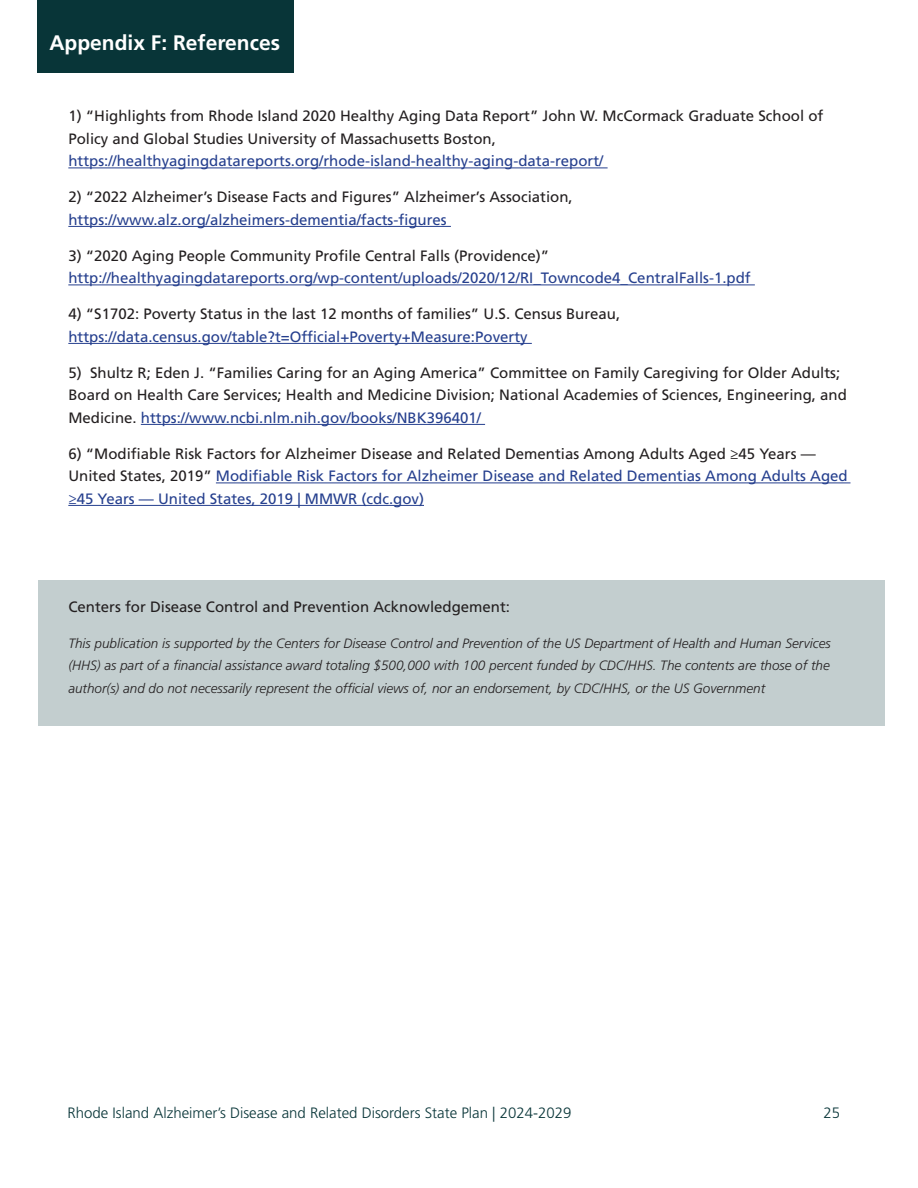
<style>
.page{position:relative;width:918px;height:1188px;background:#fff}
.page>*{position:absolute;margin:0;border:0;box-sizing:border-box;transform-origin:0 0}
.t1{font:700 21px "Frutiger LT Std";color:#fff}
.t2{font:15px/22.5px "Frutiger LT Std";color:#231f20}
.t3{font:15px/22.5px "Frutiger LT Std";color:#253f8e}
.t4{font:300 15px "Frutiger LT Std";color:#083538}
.t5{font:italic 300 13.5px/22.5px "Frutiger LT Std";color:#231f20;text-align:justify}
.s1{color:#253f8e}
.s2{color:#231f20}
</style>
<div class="page">
<div style="left:38px;top:0;width:256px;height:72px;background:#083538"></div>
<div style="left:38px;top:580px;width:847px;height:146px;background:#c3cecf"></div>
<hr style="left:68px;top:168px;width:540px;height:1px;background:#253f8e">
<hr style="left:68px;top:226px;width:383px;height:1px;background:#253f8e">
<hr style="left:68px;top:285px;width:687px;height:1px;background:#253f8e">
<hr style="left:68px;top:343px;width:464px;height:1px;background:#253f8e">
<hr style="left:141px;top:424px;width:344px;height:1px;background:#253f8e">
<hr style="left:216px;top:483px;width:635px;height:1px;background:#253f8e">
<hr style="left:68px;top:505px;width:356px;height:1px;background:#253f8e">
<p class="t1" style="left:49px;top:31px;width:232px">Appendix F: References</p>
<p class="t2" style="left:68px;top:105px;width:757px">1) “Highlights from Rhode Island 2020 Healthy Aging Data Report” John W. McCormack Graduate School of<br>Policy and Global Studies University of Massachusetts Boston, <span class="s1">https://healthyagingdatareports.org/rhode-island-healthy-aging-data-report/</span></p>
<p class="t2" style="left:68px;top:186px;width:506px">2) “2022 Alzheimer’s Disease Facts and Figures” Alzheimer’s Association, <span class="s1">https://www.alz.org/alzheimers-dementia/facts-figures</span></p>
<p class="t3" style="left:68px;top:245px;width:684px"><span class="s2">3) “2020 Aging People Community Profile Central Falls (Providence)” </span>http://healthyagingdatareports.org/wp-content/uploads/2020/12/RI_Towncode4_CentralFalls-1.pdf</p>
<p class="t2" style="left:68px;top:303px;width:553px">4) “S1702: Poverty Status in the last 12 months of families” U.S. Census Bureau, <span class="s1">https://data.census.gov/table?t=Official+Poverty+Measure:Poverty</span></p>
<p class="t2" style="left:68px;top:362px;width:780px">5) Shultz R; Eden J. “Families Caring for an Aging America” Committee on Family Caregiving for Older Adults;<br>Board on Health Care Services; Health and Medicine Division; National Academies of Sciences, Engineering, and<br>Medicine. <span class="s1">https://www.ncbi.nlm.nih.gov/books/NBK396401/</span></p>
<p class="t3" style="left:68px;top:443px;width:781px"><span class="s2">6) “Modifiable Risk Factors for Alzheimer Disease and Related Dementias Among Adults Aged ≥45 Years —<br>United States, 2019”</span> Modifiable Risk Factors for Alzheimer Disease and Related Dementias Among Adults Aged ≥45 Years — United States, 2019 | MMWR (cdc.gov)</p>
<p class="t2" style="left:68px;top:596px;width:443px">Centers for Disease Control and Prevention Acknowledgement:</p>
<p class="t5" style="left:68px;top:632px;width:764px">This publication is supported by the Centers for Disease Control and Prevention of the US Department of Health and Human Services (HHS) as part of a financial assistance award totaling $500,000 with 100 percent funded by CDC/HHS. The contents are those of the author(s) and do not necessarily represent the official views of, nor an endorsement, by CDC/HHS, or the US Government</p>
<p class="t4" style="left:68px;top:1104px;width:506px">Rhode Island Alzheimer’s Disease and Related Disorders State Plan | 2024-2029</p>
<p class="t4" style="left:824px;top:1104px;width:18px">25</p>
</div>
